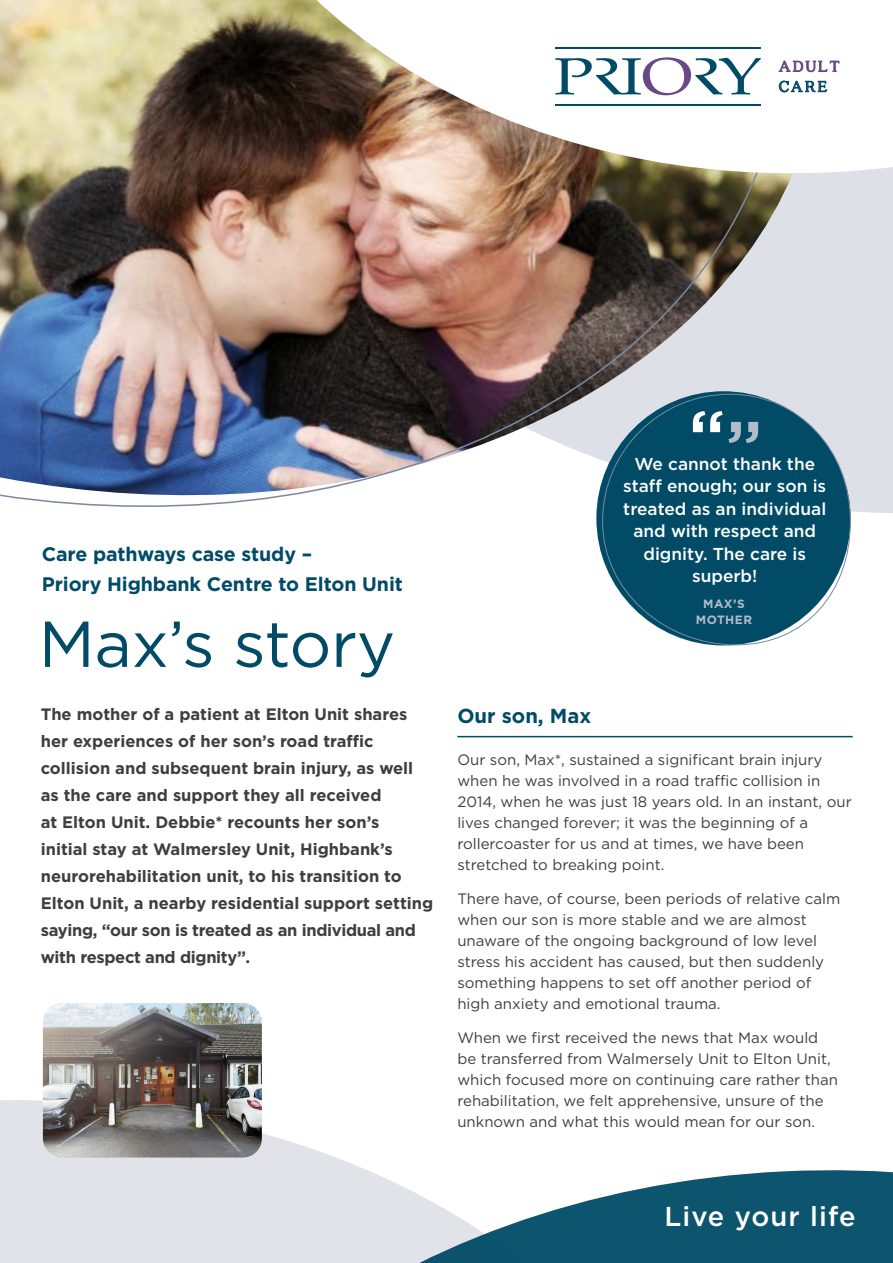
<style>
.page{position:relative;width:893px;height:1263px;background:#fff}
.page>*{position:absolute;margin:0;border:0;box-sizing:border-box;transform-origin:0 0}
.t1{font:64.8px "Gotham";letter-spacing:-.005em;color:#014b67}
.t2{font:500 27.3px "Gotham";letter-spacing:.04em;color:#fff}
.t3{font:700 20.25px "Gotham";color:#014b67}
.t4{font:700 19.5px/29.7px "Gotham";letter-spacing:-.005em;color:#014b67}
.t5{font:500 17.25px/22.5px "Gotham";color:#fff;text-align:center}
.t6{font:700 16.5px/27px "Gotham";color:#3e3e3f}
.t7{font:15px/21px "Gotham";color:#3e3e3f}
.t8{font:700 12px/16.2px "Gotham";letter-spacing:.04em;color:#b2bbc8;text-align:center}
</style>
<div class="page">
<svg style="left:0;top:1082px;width:320px;height:181px;fill:#e1e3e8"></svg>
<svg style="left:79px;top:1152px;width:814px;height:111px"></svg>
<svg style="left:834px;top:189px;width:39px;height:364px;background:#dfe2e8"></svg>
<img style="left:0;top:0;width:834px;height:562px">
<img style="left:159px;top:0;width:734px;height:189px">
<hr style="left:457px;top:736px;width:396px;height:1px;background:#014b67">
<div style="left:596px;top:391px;width:255px;height:254px;background:#014b67;border-radius:50%"></div>
<svg style="left:693px;top:411px;width:65px;height:32px"></svg>
<img style="left:43px;top:1003px;width:219px;height:154px">
<svg style="left:779px;top:61px;width:60px;height:33px"></svg>
<hr style="left:555px;top:47px;width:206px;height:1px;background:#014b67">
<hr style="left:555px;top:104px;width:206px;height:2px;background:#014b67">
<svg style="left:555px;top:57px;width:206px;height:38px"></svg>
<p class="t4" style="left:42px;top:539px;width:363px">Care pathways case study –<br>Priory Highbank Centre to Elton Unit</p>
<p class="t1" style="left:39px;top:602px;width:358px">Max’s story</p>
<p class="t5" style="left:623px;top:452px;width:204px">We cannot thank the staff enough; our son is treated as an individual and with respect and dignity. The care is superb!</p>
<p class="t8" style="left:696px;top:595px;width:58px">MAX’S<br>MOTHER</p>
<p class="t6" style="left:41px;top:701px;width:394px">The mother of a patient at Elton Unit shares her experiences of her son’s road traffic collision and subsequent brain injury, as well as the care and support they all received<br>at Elton Unit. Debbie* recounts her son’s<br>initial stay at Walmersley Unit, Highbank’s neurorehabilitation unit, to his transition to Elton Unit, a nearby residential support setting saying, “our son is treated as an individual and with respect and dignity”.</p>
<p class="t3" style="left:457px;top:702px;width:135px">Our son, Max</p>
<p class="t7" style="left:457px;top:749px;width:396px">Our son, Max*, sustained a significant brain injury when he was involved in a road traffic collision in 2014, when he was just 18 years old. In an instant, our lives changed forever; it was the beginning of a rollercoaster for us and at times, we have been stretched to breaking point.</p>
<p class="t7" style="left:457px;top:888px;width:385px">There have, of course, been periods of relative calm when our son is more stable and we are almost unaware of the ongoing background of low level stress his accident has caused, but then suddenly something happens to set off another period of high anxiety and emotional trauma.</p>
<p class="t7" style="left:457px;top:1027px;width:382px">When we first received the news that Max would be transferred from Walmersely Unit to Elton Unit, which focused more on continuing care rather than rehabilitation, we felt apprehensive, unsure of the unknown and what this would mean for our son.</p>
<p class="t2" style="left:664px;top:1198px;width:193px">Live your life</p>
</div>
